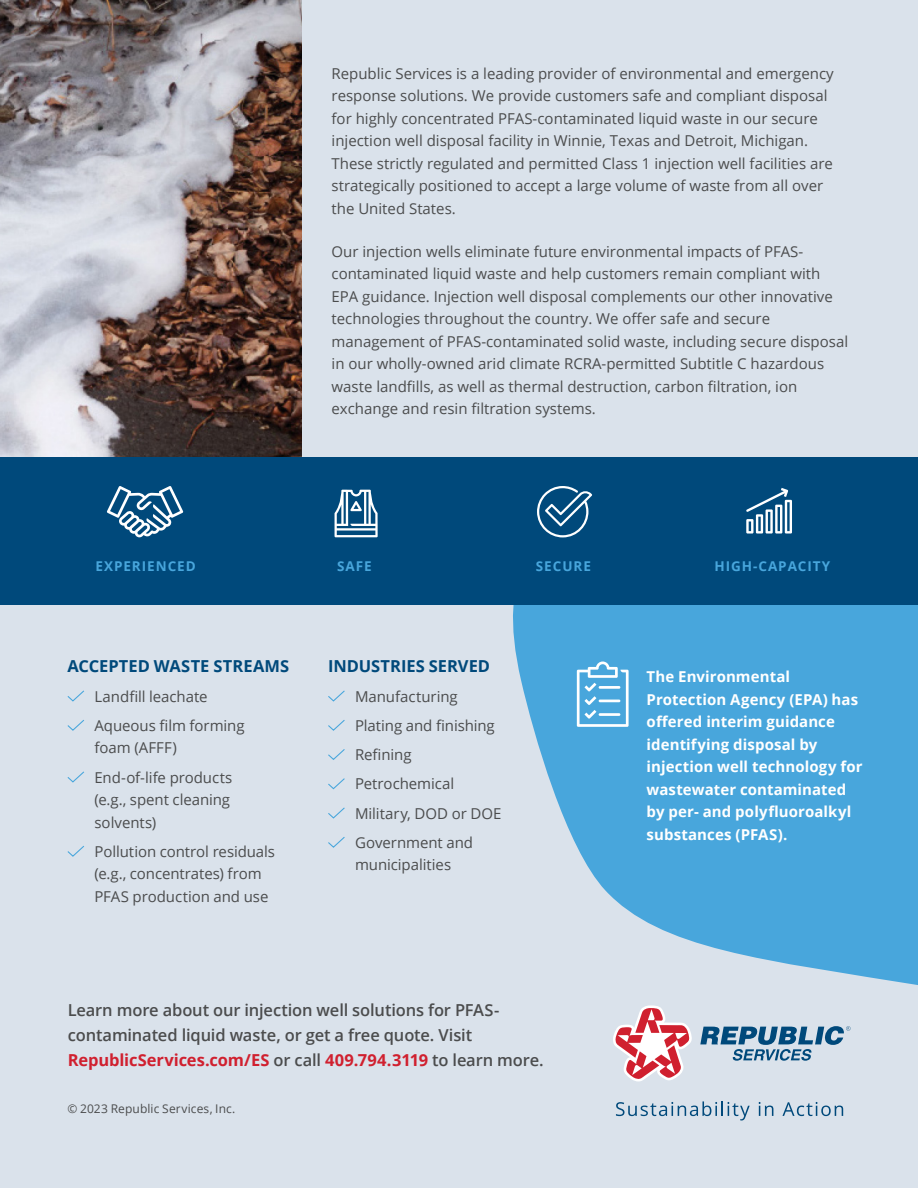
<style>
.page{position:relative;width:918px;height:1188px;background:#fff}
.page>*{position:absolute;margin:0;border:0;box-sizing:border-box;transform-origin:0 0}
.t1{font:600 16.5px/25.5px "Open Sans";letter-spacing:-.01em;color:#4b4c4d}
.t2{font:700 16.5px "Open Sans";color:#00497b}
.t3{font:15px/22.5px "Open Sans";color:#4b4c4d}
.t4{font:700 15px/22.5px "Open Sans";letter-spacing:.005em;color:#fff}
.t5{font:700 13.5px "Open Sans";letter-spacing:.07em;color:#48a6dc}
.t6{font:12px "Open Sans";letter-spacing:.01em;color:#4b4c4d}
.s1{font-weight:700;color:#d0202f}
</style>
<div class="page">
<div style="left:0;top:500px;width:918px;height:688px;background:#dae2eb"></div>
<svg style="left:513px;top:605px;width:405px;height:380px;fill:#48a6dc"></svg>
<div style="left:0;top:0;width:918px;height:509px;background:#dae2eb"></div>
<img style="left:0;top:0;width:301px;height:457px">
<svg style="left:67px;top:690px;width:17px;height:12px"></svg>
<svg style="left:67px;top:719px;width:17px;height:12px"></svg>
<svg style="left:67px;top:771px;width:17px;height:12px"></svg>
<svg style="left:67px;top:845px;width:17px;height:12px"></svg>
<svg style="left:328px;top:690px;width:17px;height:12px"></svg>
<svg style="left:328px;top:720px;width:17px;height:11px"></svg>
<svg style="left:328px;top:749px;width:17px;height:11px"></svg>
<svg style="left:328px;top:778px;width:17px;height:12px"></svg>
<svg style="left:328px;top:807px;width:17px;height:12px"></svg>
<svg style="left:328px;top:837px;width:17px;height:11px"></svg>
<div style="left:0;top:457px;width:918px;height:148px;background:#00497b"></div>
<svg style="left:616px;top:1101px;width:134px;height:20px"></svg>
<svg style="left:759px;top:1102px;width:14px;height:14px"></svg>
<svg style="left:782px;top:1102px;width:61px;height:14px"></svg>
<svg style="left:613px;top:1005px;width:79px;height:76px"></svg>
<svg style="left:700px;top:1026px;width:150px;height:35px"></svg>
<svg style="left:335px;top:490px;width:43px;height:47px"></svg>
<svg style="left:107px;top:486px;width:76px;height:51px"></svg>
<svg style="left:537px;top:486px;width:55px;height:51px"></svg>
<svg style="left:746px;top:488px;width:46px;height:46px"></svg>
<svg style="left:577px;top:661px;width:52px;height:66px;background:#7abee5"></svg>
<p class="t3" style="left:332px;top:62px;width:504px">Republic Services is a leading provider of environmental and emergency response solutions. We provide customers safe and compliant disposal for highly concentrated PFAS-contaminated liquid waste in our secure injection well disposal facility in Winnie, Texas and Detroit, Michigan.<br>These strictly regulated and permitted Class 1 injection well facilities are strategically positioned to accept a large volume of waste from all over the United States.</p>
<p class="t3" style="left:332px;top:240px;width:518px">Our injection wells eliminate future environmental impacts of PFAS&shy;contaminated liquid waste and help customers remain compliant with EPA guidance. Injection well disposal complements our other innovative technologies throughout the country. We offer safe and secure management of PFAS-contaminated solid waste, including secure disposal in our wholly-owned arid climate RCRA-permitted Subtitle C hazardous waste landfills, as well as thermal destruction, carbon filtration, ion exchange and resin filtration systems.</p>
<p class="t5" style="left:96px;top:556px;width:102px">EXPERIENCED</p>
<p class="t5" style="left:337px;top:556px;width:36px">SAFE</p>
<p class="t5" style="left:536px;top:556px;width:56px">SECURE</p>
<p class="t5" style="left:715px;top:556px;width:117px">HIGH-CAPACITY</p>
<p class="t2" style="left:67px;top:655px;width:223px">ACCEPTED WASTE STREAMS</p>
<p class="t3" style="left:94px;top:685px;width:115px">Landfill leachate</p>
<p class="t3" style="left:94px;top:714px;width:152px">Aqueous film forming foam (AFFF)</p>
<p class="t3" style="left:94px;top:766px;width:139px">End-of-life products (e.g., spent cleaning solvents)</p>
<p class="t3" style="left:94px;top:840px;width:182px">Pollution control residuals (e.g., concentrates) from<br>PFAS production and use</p>
<p class="t2" style="left:328px;top:655px;width:164px">INDUSTRIES SERVED</p>
<p class="t3" style="left:355px;top:685px;width:104px">Manufacturing</p>
<p class="t3" style="left:355px;top:714px;width:141px">Plating and finishing</p>
<p class="t3" style="left:355px;top:743px;width:58px">Refining</p>
<p class="t3" style="left:355px;top:772px;width:101px">Petrochemical</p>
<p class="t3" style="left:355px;top:802px;width:148px">Military, DOD or DOE</p>
<p class="t3" style="left:355px;top:831px;width:120px">Government and municipalities</p>
<p class="t1" style="left:68px;top:996px;width:477px">Learn more about our injection well solutions for PFAS&shy;contaminated liquid waste, or get a free quote. Visit<br><span class="s1">RepublicServices.com/ES</span> or call <span class="s1">409.794.3119</span> to learn more.</p>
<h3 class="t6" style="left:68px;top:1101px;width:169px">© 2023 Republic Services, Inc.</h3>
<p class="t4" style="left:647px;top:665px;width:218px">The Environmental<br>Protection Agency (EPA) has offered interim guidance identifying disposal by injection well technology for wastewater contaminated by per- and polyfluoroalkyl substances (PFAS).</p>
</div>
